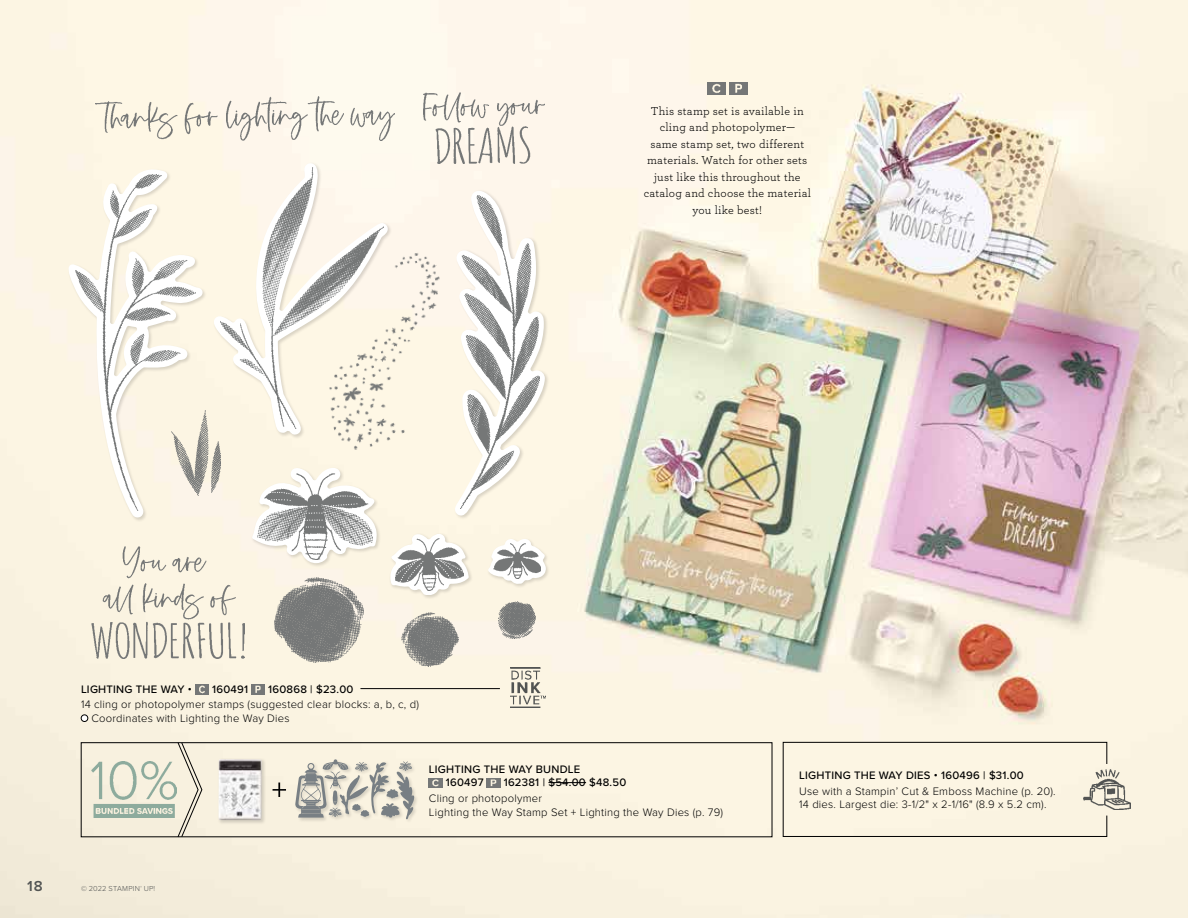
<style>
.page{position:relative;width:1188px;height:918px;background:#fff}
.page>*{position:absolute;margin:0;border:0;box-sizing:border-box;transform-origin:0 0}
.t1{font:600 15px "Proxima Nova";color:#525453}
.t2{font:12px/16.5px "Archer";letter-spacing:.02em;color:#000;text-align:center}
.t3{font:300 11.25px/13.5px "Proxima Nova";letter-spacing:.02em;color:#000}
.t4{font:500 11.25px/13.5px "Proxima Nova";letter-spacing:.02em;color:#000}
.t5{font:300 7.5px "Proxima Nova";letter-spacing:.025em;color:#525453}
.s1{font-family:"Proxima Nova T";font-weight:100}
</style>
<div class="page">
<img style="left:0;top:0;width:1188px;height:918px">
<img style="left:275px;top:578px;width:89px;height:85px">
<img style="left:498px;top:601px;width:38px;height:38px">
<img style="left:401px;top:612px;width:58px;height:54px">
<img style="left:91px;top:546px;width:154px;height:112px">
<img style="left:423px;top:93px;width:122px;height:70px">
<img style="left:96px;top:97px;width:298px;height:43px">
<img style="left:207px;top:411px;width:14px;height:85px">
<div style="left:454px;top:190px;width:95px;height:330px;background:#fef7e5"></div>
<svg style="left:455px;top:191px;width:90px;height:325px"></svg>
<img style="left:461px;top:196px;width:78px;height:313px">
<img style="left:302px;top:249px;width:169px;height:204px">
<div style="left:212px;top:162px;width:180px;height:277px;background:#fef7e5"></div>
<svg style="left:214px;top:163px;width:174px;height:272px"></svg>
<img style="left:220px;top:168px;width:163px;height:260px">
<div style="left:217px;top:758px;width:49px;height:67px;background:#000;opacity:.15"></div>
<img style="left:218px;top:759px;width:44px;height:61px">
<svg style="left:273px;top:783px;width:13px;height:14px"></svg>
<svg style="left:177px;top:744px;width:25px;height:91px"></svg>
<img style="left:91px;top:762px;width:86px;height:55px">
<div style="left:81px;top:742px;width:691px;height:95px;border:1px solid #000"></div>
<svg style="left:429px;top:778px;width:13px;height:9px"></svg>
<svg style="left:487px;top:778px;width:13px;height:9px"></svg>
<hr style="left:548px;top:782px;width:38px;height:1px;background:#000">
<div style="left:783px;top:742px;width:324px;height:95px;background:#fcf5e3"></div>
<hr style="left:360px;top:688px;width:140px;height:1px;background:#000">
<div style="left:81px;top:715px;width:7px;height:7px;background:#fff;border-radius:50%"></div>
<div style="left:81px;top:715px;width:7px;height:7px;border:1px solid #000;border-radius:50%"></div>
<img style="left:195px;top:685px;width:14px;height:9px">
<img style="left:251px;top:685px;width:14px;height:9px">
<div style="left:67px;top:168px;width:140px;height:354px;background:#000;opacity:.15"></div>
<svg style="left:68px;top:169px;width:135px;height:349px;fill:#fcf5e3"></svg>
<img style="left:75px;top:175px;width:121px;height:336px">
<div style="left:251px;top:467px;width:130px;height:101px;background:#000;opacity:.15"></div>
<svg style="left:252px;top:467px;width:125px;height:96px"></svg>
<img style="left:258px;top:473px;width:114px;height:86px">
<div style="left:389px;top:533px;width:84px;height:67px;background:#000;opacity:.15"></div>
<svg style="left:390px;top:532px;width:79px;height:65px"></svg>
<img style="left:396px;top:539px;width:68px;height:51px">
<div style="left:487px;top:538px;width:64px;height:51px;background:#000;opacity:.15"></div>
<svg style="left:488px;top:539px;width:58px;height:47px"></svg>
<img style="left:494px;top:544px;width:46px;height:35px">
<div style="left:396px;top:771px;width:23px;height:52px;background:#000;opacity:.15"></div>
<div style="left:380px;top:802px;width:24px;height:20px;background:#f8f1df"></div>
<div style="left:359px;top:809px;width:15px;height:12px;background:#f5eedc"></div>
<div style="left:398px;top:760px;width:18px;height:16px;background:#f9f2e0"></div>
<div style="left:328px;top:807px;width:18px;height:15px;background:#f7f0de"></div>
<div style="left:322px;top:758px;width:31px;height:16px;background:#faf3e1"></div>
<div style="left:294px;top:762px;width:37px;height:60px;background:#000;opacity:.15"></div>
<svg style="left:295px;top:759px;width:119px;height:60px"></svg>
<img style="left:511px;top:668px;width:35px;height:40px">
<img style="left:1084px;top:769px;width:46px;height:40px">
<img style="left:707px;top:82px;width:18px;height:13px">
<img style="left:729px;top:82px;width:18px;height:13px">
<p class="t2" style="left:644px;top:102px;width:169px">This stamp set is available in cling and photopolymer—<br>same stamp set, two different materials. Watch for other sets just like this throughout the catalog and choose the material you like best!</p>
<p class="t4" style="left:81px;top:682px;width:112px">LIGHTING THE WAY •</p>
<p class="t4" style="left:212px;top:682px;width:37px">160491</p>
<p class="t4" style="left:268px;top:682px;width:87px">160868 | $23.00</p>
<p class="t3" style="left:91px;top:697px;width:329px;text-indent:-10px">14 cling or photopolymer stamps (suggested clear blocks: a, b, c, d)<br>Coordinates with Lighting the Way Dies</p>
<p class="t4" style="left:446px;top:762px;width:136px;text-indent:-17px">LIGHTING THE WAY BUNDLE<br>160497</p>
<p class="t4" style="left:504px;top:775px;width:124px">162381 | $54.00 $48.50</p>
<p class="t3" style="left:429px;top:791px;width:296px">Cling or photopolymer<br>Lighting the Way Stamp Set + Lighting the Way Dies (p. 79)</p>
<h1 class="t1" style="left:27px;top:875px;width:17px">18</h1>
<p class="t5" style="left:81px;top:883px;width:76px">© 2022 STAMPIN<span class="s1">'</span> UP!</p>
<p class="t4" style="left:799px;top:768px;width:226px">LIGHTING THE WAY DIES • 160496 | $31.00</p>
<p class="t3" style="left:799px;top:784px;width:258px">Use with a Stampin’ Cut &amp; Emboss Machine (p. 20).<br>14 dies. Largest die: 3-1/2" x 2-1/16" (8.9 x 5.2 cm).</p>
</div>
